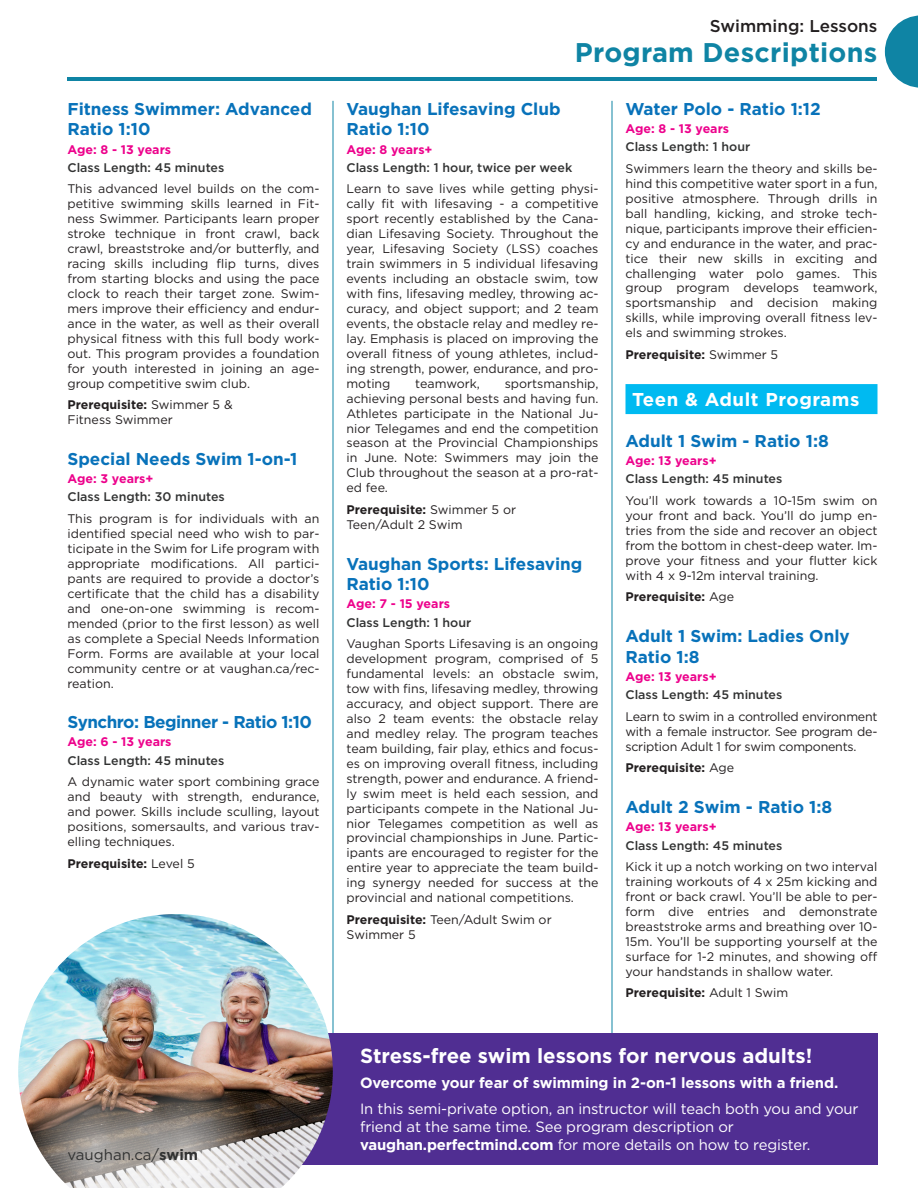
<style>
.page{position:relative;width:918px;height:1188px;background:#fff}
.page>*{position:absolute;margin:0;border:0;box-sizing:border-box;transform-origin:0 0}
.t1{font:700 27px "Gotham";letter-spacing:.01em;color:#0f84a4}
.t2{font:700 20.4px "Gotham";color:#fff}
.Section_Header__Swim{font:700 18.6px "Gotham";letter-spacing:.03em;color:#fff}
.Progran_Name__Swim_L{font:700 17.1px/20.5px "Gotham";color:#0872ba}
.Progran_Name__Swim_L-2{font:700 17.1px "Gotham";letter-spacing:-.03em;color:#0872ba}
.t3{font:500 17.1px "Gotham";color:#231f20}
.t4{font:15px "Gotham";color:#313232}
.t5{font:14.85px/17.9px "Gotham";letter-spacing:-.01em;color:#fff}
.t6{font:700 14.85px "Gotham";letter-spacing:-.005em;color:#fff}
.Program_Description{font:12.45px/15px "Gotham";color:#231f20;text-align:justify}
.Program__Class_Lengt{font:500 12.45px "Gotham";color:#313232}
.Program_Age{font:700 12.45px "Gotham";color:#ed028c}
.Program_Description-2{font:700 12.45px "Gotham";color:#231f20}
.Program_Fee{font:500 12.45px "Gotham";color:#313232}
.s1{font-weight:700}
.s2{font-weight:400}
</style>
<div class="page">
<hr style="left:68px;top:77px;width:810px;height:4px;background:#0f84a4">
<svg style="left:885px;top:15px;width:33px;height:73px"></svg>
<hr style="left:333px;top:101px;width:1px;height:1033px;background:#0f84a4">
<hr style="left:612px;top:101px;width:1px;height:1033px;background:#0f84a4">
<div style="left:626px;top:384px;width:252px;height:30px;background:#00baf1"></div>
<div style="left:299px;top:1033px;width:579px;height:131px;background:#502e92"></div>
<img style="left:18px;top:914px;width:315px;height:274px">
<img style="left:18px;top:1077px;width:243px;height:111px">
<p class="Progran_Name__Swim_L" style="left:68px;top:98px;width:246px">Fitness Swimmer: Advanced<br>Ratio 1:10</p>
<p class="Program_Age" style="left:68px;top:141px;width:105px">Age: 8 - 13 years</p>
<p class="Program__Class_Lengt" style="left:68px;top:159px;width:158px">Class Length: 45 minutes</p>
<p class="Program_Description" style="left:68px;top:181px;width:254px">This advanced level builds on the com&shy;petitive swimming skills learned in Fit&shy;ness Swimmer. Participants learn proper stroke technique in front crawl, back crawl, breaststroke and/or butterfly, and racing skills including flip turns, dives from starting blocks and using the pace clock to reach their target zone. Swim&shy;mers improve their efficiency and endur&shy;ance in the water, as well as their overall physical fitness with this full body work&shy;out. This program provides a foundation for youth interested in joining an age&shy;group competitive swim club.</p>
<p class="Program_Description" style="left:68px;top:397px;width:167px"><span class="s1">Prerequisite:</span> Swimmer 5 &amp;<br>Fitness Swimmer</p>
<p class="Progran_Name__Swim_L" style="left:68px;top:449px;width:231px">Special Needs Swim 1-on-1</p>
<p class="Program_Age" style="left:68px;top:471px;width:87px">Age: 3 years+</p>
<p class="Program__Class_Lengt" style="left:68px;top:489px;width:159px">Class Length: 30 minutes</p>
<p class="Program_Description" style="left:68px;top:511px;width:254px">This program is for individuals with an identified special need who wish to par&shy;ticipate in the Swim for Life program with appropriate modifications. All partici&shy;pants are required to provide a doctor’s certificate that the child has a disability and one-on-one swimming is recom&shy;mended (prior to the first lesson) as well as complete a Special Needs Information Form. Forms are available at your local community centre or at vaughan.ca/rec&shy;reation.</p>
<p class="Progran_Name__Swim_L-2" style="left:68px;top:711px;width:246px">Synchro: Beginner - Ratio 1:10</p>
<p class="Program_Age" style="left:68px;top:734px;width:106px">Age: 6 - 13 years</p>
<p class="Program__Class_Lengt" style="left:68px;top:752px;width:158px">Class Length: 45 minutes</p>
<p class="Program_Description" style="left:68px;top:774px;width:254px">A dynamic water sport combining grace and beauty with strength, endurance, and power. Skills include sculling, layout positions, somersaults, and various trav&shy;elling techniques.</p>
<p class="Program_Description-2" style="left:68px;top:855px;width:129px">Prerequisite: <span class="s2">Level 5</span></p>
<p class="t4" style="left:68px;top:1145px;width:132px">vaughan.ca/<span class="s1">swim</span></p>
<h3 class="t3" style="left:710px;top:15px;width:169px">Swimming: Lessons</h3>
<h1 class="t1" style="left:575px;top:35px;width:304px">Program Descriptions</h1>
<p class="Progran_Name__Swim_L" style="left:346px;top:98px;width:216px">Vaughan Lifesaving Club<br>Ratio 1:10</p>
<p class="Program_Age" style="left:346px;top:141px;width:88px">Age: 8 years+</p>
<p class="Program__Class_Lengt" style="left:346px;top:159px;width:227px">Class Length: 1 hour, twice per week</p>
<p class="Program_Description" style="left:346px;top:181px;width:254px">Learn to save lives while getting physi&shy;cally fit with lifesaving - a competitive sport recently established by the Cana&shy;dian Lifesaving Society. Throughout the year, Lifesaving Society (LSS) coaches train swimmers in 5 individual lifesaving events including an obstacle swim, tow with fins, lifesaving medley, throwing ac&shy;curacy, and object support; and 2 team events, the obstacle relay and medley re&shy;lay. Emphasis is placed on improving the overall fitness of young athletes, includ&shy;ing strength, power, endurance, and pro&shy;moting</p>
<p class="Program_Description" style="left:346px;top:376px;width:254px;text-indent:158px">sportsmanship, achieving personal bests and having fun.<br>Athletes participate in the National Ju&shy;nior Telegames and end the competition season at the Provincial Championships in June. Note: Swimmers may join the Club throughout the season at a pro-rat&shy;ed fee.</p>
<p class="Program_Description" style="left:346px;top:502px;width:171px"><span class="s1">Prerequisite:</span> Swimmer 5 or<br>Teen/Adult 2 Swim</p>
<p class="Progran_Name__Swim_L" style="left:346px;top:553px;width:237px">Vaughan Sports: Lifesaving<br>Ratio 1:10</p>
<p class="Program_Age" style="left:346px;top:596px;width:105px">Age: 7 - 15 years</p>
<p class="Program__Class_Lengt" style="left:346px;top:614px;width:126px">Class Length: 1 hour</p>
<p class="Program_Description" style="left:346px;top:636px;width:254px">Vaughan Sports Lifesaving is an ongoing development program, comprised of 5 fundamental levels: an obstacle swim, tow with fins, lifesaving medley, throwing accuracy, and object support. There are also 2 team events: the obstacle relay and medley relay. The program teaches team building, fair play, ethics and focus&shy;es on improving overall fitness, including strength, power and endurance. A friend&shy;ly swim meet is held each session, and participants compete in the National Ju&shy;nior Telegames competition as well as provincial championships in June. Partic&shy;ipants are encouraged to register for the entire year to appreciate the team build&shy;ing synergy needed for success at the provincial and national competitions.</p>
<p class="Program_Description" style="left:346px;top:912px;width:207px"><span class="s1">Prerequisite:</span> Teen/Adult Swim or<br>Swimmer 5</p>
<p class="Program_Description" style="left:415px;top:376px;width:66px">teamwork,</p>
<p class="Progran_Name__Swim_L" style="left:626px;top:98px;width:197px">Water Polo - Ratio 1:12</p>
<p class="Program_Age" style="left:626px;top:120px;width:105px">Age: 8 - 13 years</p>
<p class="Program__Class_Lengt" style="left:626px;top:139px;width:126px">Class Length: 1 hour</p>
<p class="Program_Description" style="left:626px;top:161px;width:254px">Swimmers learn the theory and skills be&shy;hind this competitive water sport in a fun, positive atmosphere. Through drills in ball handling, kicking, and stroke tech&shy;nique, participants improve their efficien&shy;cy and endurance in the water, and prac&shy;tice their new skills in exciting and challenging water polo games. This group program develops teamwork, sportsmanship and decision making skills, while improving overall fitness lev&shy;els and swimming strokes.</p>
<p class="Program_Description-2" style="left:626px;top:346px;width:154px">Prerequisite: <span class="s2">Swimmer 5</span></p>
<p class="Section_Header__Swim" style="left:632px;top:387px;width:229px">Teen &amp; Adult Programs</p>
<p class="Progran_Name__Swim_L" style="left:626px;top:431px;width:205px">Adult 1 Swim - Ratio 1:8</p>
<p class="Program_Age" style="left:626px;top:453px;width:93px">Age: 13 years+</p>
<p class="Program__Class_Lengt" style="left:626px;top:471px;width:158px">Class Length: 45 minutes</p>
<p class="Program_Description" style="left:626px;top:493px;width:254px">You’ll work towards a 10-15m swim on your front and back. You’ll do jump en&shy;tries from the side and recover an object from the bottom in chest-deep water. Im&shy;prove your fitness and your flutter kick with 4 x 9-12m interval training.</p>
<p class="Program_Description-2" style="left:626px;top:589px;width:110px">Prerequisite: <span class="s2">Age</span></p>
<p class="Progran_Name__Swim_L" style="left:626px;top:626px;width:226px">Adult 1 Swim: Ladies Only<br>Ratio 1:8</p>
<p class="Program_Age" style="left:626px;top:668px;width:93px">Age: 13 years+</p>
<p class="Program_Fee" style="left:626px;top:687px;width:158px">Class Length: 45 minutes</p>
<p class="Program_Description" style="left:626px;top:709px;width:254px">Learn to swim in a controlled environment with a female instructor. See program de&shy;scription Adult 1 for swim components.</p>
<p class="Program_Description-2" style="left:626px;top:760px;width:110px">Prerequisite: <span class="s2">Age</span></p>
<p class="Progran_Name__Swim_L" style="left:626px;top:797px;width:208px">Adult 2 Swim - Ratio 1:8</p>
<p class="Program_Age" style="left:626px;top:819px;width:93px">Age: 13 years+</p>
<p class="Program__Class_Lengt" style="left:626px;top:837px;width:158px">Class Length: 45 minutes</p>
<p class="Program_Description" style="left:626px;top:859px;width:254px">Kick it up a notch working on two interval training workouts of 4 x 25m kicking and front or back crawl. You’ll be able to per&shy;form dive entries and demonstrate breaststroke arms and breathing over 10- 15m. You’ll be supporting yourself at the surface for 1-2 minutes, and showing off your handstands in shallow water.</p>
<p class="Program_Description-2" style="left:626px;top:985px;width:164px">Prerequisite: <span class="s2">Adult 1 Swim</span></p>
<p class="t2" style="left:360px;top:1042px;width:454px">Stress-free swim lessons for nervous adults!</p>
<p class="t6" style="left:360px;top:1073px;width:480px">Overcome your fear of swimming in 2-on-1 lessons with a friend.</p>
<p class="t5" style="left:360px;top:1100px;width:500px">In this semi-private option, an instructor will teach both you and your friend at the same time. See program description or <span class="s1">vaughan.perfectmind.com</span> for more details on how to register.</p>
</div>
